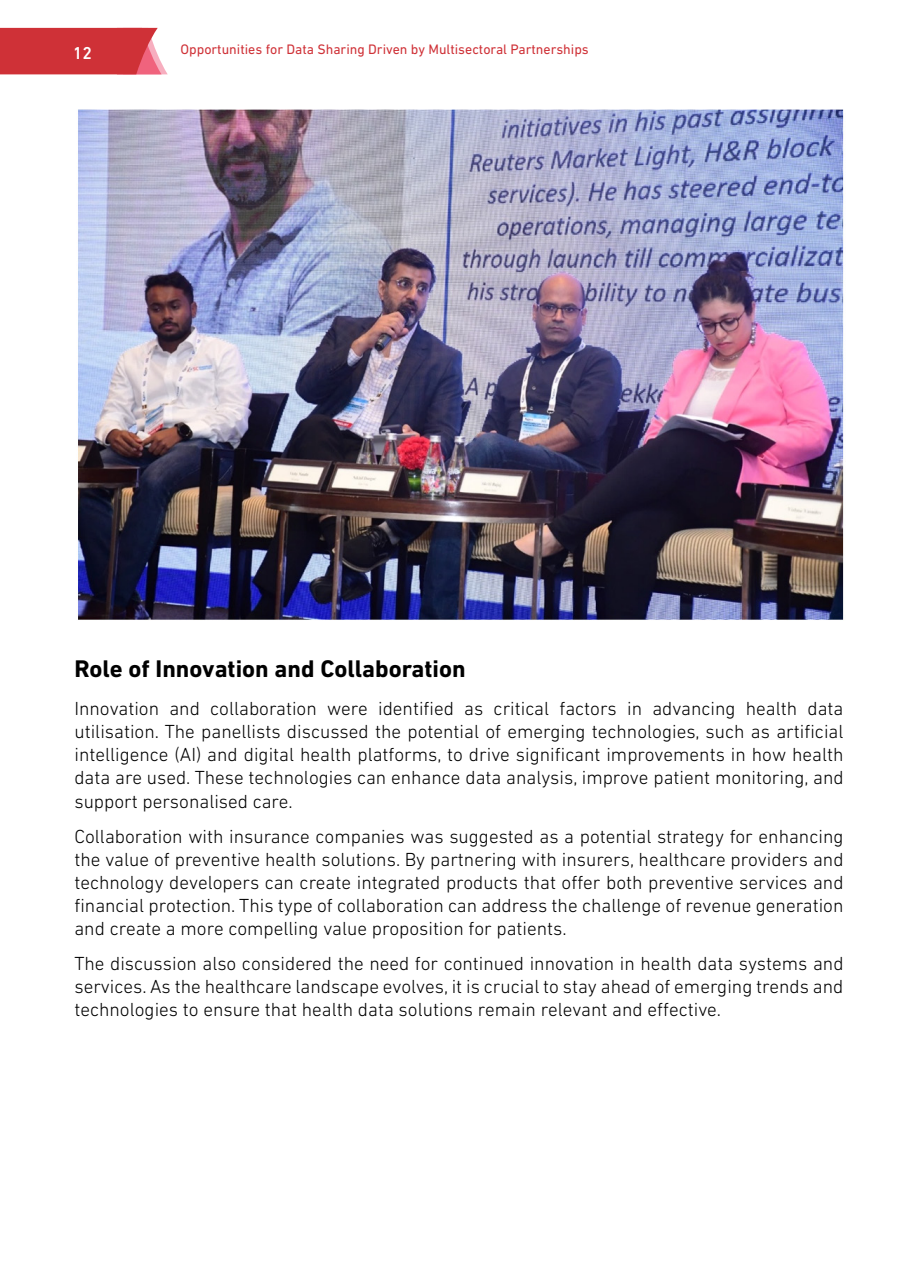
<style>
.page{position:relative;width:918px;height:1265px;background:#fff}
.page>*{position:absolute;margin:0;border:0;box-sizing:border-box;transform-origin:0 0}
.Paragraph_Style_5{font:700 24.5px "DIN Next LT Pro";color:#000}
.t1{font:300 19.25px/23.1px "DIN Next LT Pro";color:#000;text-align:justify}
.t2{font:500 17.5px "DIN Next LT Pro";color:#fff}
.t3{font:14px "DIN Next LT Pro";color:#cf3137}
</style>
<div class="page">
<svg style="left:0;top:28px;width:168px;height:46px;background:#d44349"></svg>
<img style="left:78px;top:109px;width:766px;height:511px">
<p class="t2" style="left:73px;top:43px;width:21px">12</p>
<p class="t3" style="left:181px;top:41px;width:409px">Opportunities for Data Sharing Driven by Multisectoral Partnerships</p>
<p class="Paragraph_Style_5" style="left:74px;top:654px;width:393px">Role of Innovation and Collaboration</p>
<p class="t1" style="left:74px;top:697px;width:770px">Innovation and collaboration were identified as critical factors in advancing health data utilisation. The panellists discussed the potential of emerging technologies, such as artificial intelligence (AI) and digital health platforms, to drive significant improvements in how health data are used. These technologies can enhance data analysis, improve patient monitoring, and support personalised care.</p>
<p class="t1" style="left:74px;top:824px;width:770px">Collaboration with insurance companies was suggested as a potential strategy for enhancing the value of preventive health solutions. By partnering with insurers, healthcare providers and technology developers can create integrated products that offer both preventive services and financial protection. This type of collaboration can address the challenge of revenue generation and create a more compelling value proposition for patients.</p>
<p class="t1" style="left:74px;top:952px;width:770px">The discussion also considered the need for continued innovation in health data systems and services. As the healthcare landscape evolves, it is crucial to stay ahead of emerging trends and technologies to ensure that health data solutions remain relevant and effective.</p>
</div>
